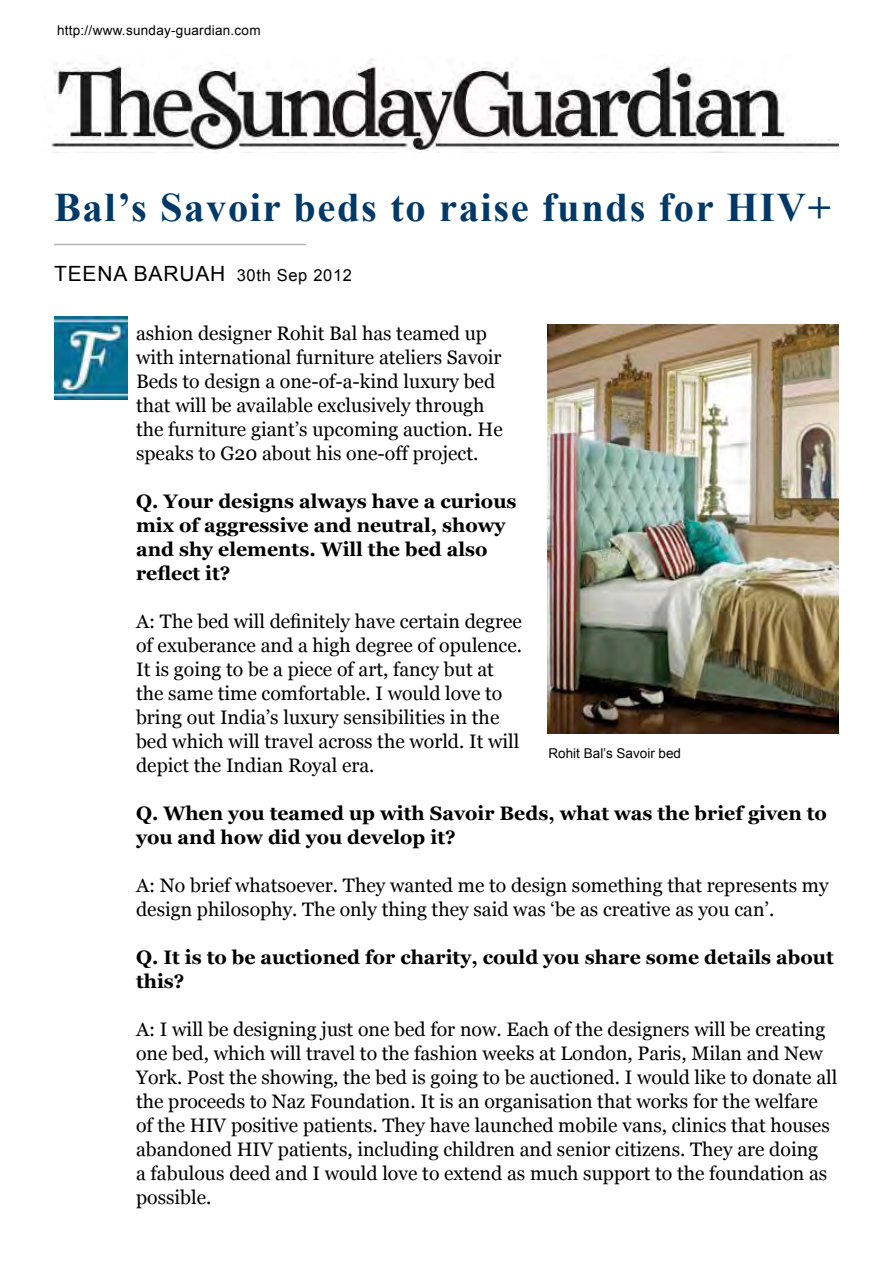
<style>
.page{position:relative;width:893px;height:1263px;background:#fff}
.page>*{position:absolute;margin:0;border:0;box-sizing:border-box;transform-origin:0 0}
.t1{font:700 40.5px "Times New Roman";letter-spacing:.04em;color:#003967}
.t2{font:21px "Arial";letter-spacing:.04em;color:#000}
.t3{font:19.5px/24px "Georgia";color:#000}
.t4{font:700 19.5px/24px "Georgia";color:#000}
.t5{font:13.5px "Arial";letter-spacing:.02em;color:#000}
.t6{font:13.5px "Arial";color:#000}
.s1{font-size:16.5px}
</style>
<div class="page">
<img style="left:51px;top:59px;width:788px;height:93px">
<svg style="left:793px;top:59px;width:46px;height:79px"></svg>
<img style="left:54px;top:317px;width:74px;height:82px">
<img style="left:548px;top:324px;width:291px;height:409px">
<hr style="left:54px;top:244px;width:252px;height:1px;background:#000">
<p class="t5" style="left:57px;top:21px;width:205px">http://www.sunday-guardian.com</p>
<h1 class="t1" style="left:54px;top:179px;width:778px">Bal’s Savoir beds to raise funds for HIV+</h1>
<p class="t2" style="left:54px;top:260px;width:300px">TEENA BARUAH <span class="s1">30th Sep 2012</span></p>
<p class="t3" style="left:136px;top:322px;width:368px">ashion designer Rohit Bal has teamed up with international furniture ateliers Savoir Beds to design a one-of-a-kind luxury bed that will be available exclusively through the furniture giant’s upcoming auction. He speaks to G20 about his one-off project.</p>
<p class="t4" style="left:136px;top:489px;width:382px">Q. Your designs always have a curious mix of aggressive and neutral, showy and shy elements. Will the bed also reflect it?</p>
<p class="t3" style="left:136px;top:610px;width:388px">A: The bed will definitely have certain degree of exuberance and a high degree of opulence.<br>It is going to be a piece of art, fancy but at the same time comfortable. I would love to bring out India’s luxury sensibilities in the bed which will travel across the world. It will depict the Indian Royal era.</p>
<p class="t4" style="left:136px;top:801px;width:692px">Q. When you teamed up with Savoir Beds, what was the brief given to you and how did you develop it?</p>
<p class="t3" style="left:136px;top:874px;width:694px">A: No brief whatsoever. They wanted me to design something that represents my design philosophy. The only thing they said was ‘be as creative as you can’.</p>
<p class="t4" style="left:136px;top:945px;width:699px">Q. It is to be auctioned for charity, could you share some details about this?</p>
<p class="t3" style="left:136px;top:1018px;width:703px">A: I will be designing just one bed for now. Each of the designers will be creating one bed, which will travel to the fashion weeks at London, Paris, Milan and New York. Post the showing, the bed is going to be auctioned. I would like to donate all the proceeds to Naz Foundation. It is an organisation that works for the welfare of the HIV positive patients. They have launched mobile vans, clinics that houses abandoned HIV patients, including children and senior citizens. They are doing<br>a fabulous deed and I would love to extend as much support to the foundation as possible.</p>
<p class="t6" style="left:549px;top:745px;width:134px">Rohit Bal’s Savoir bed</p>
</div>
